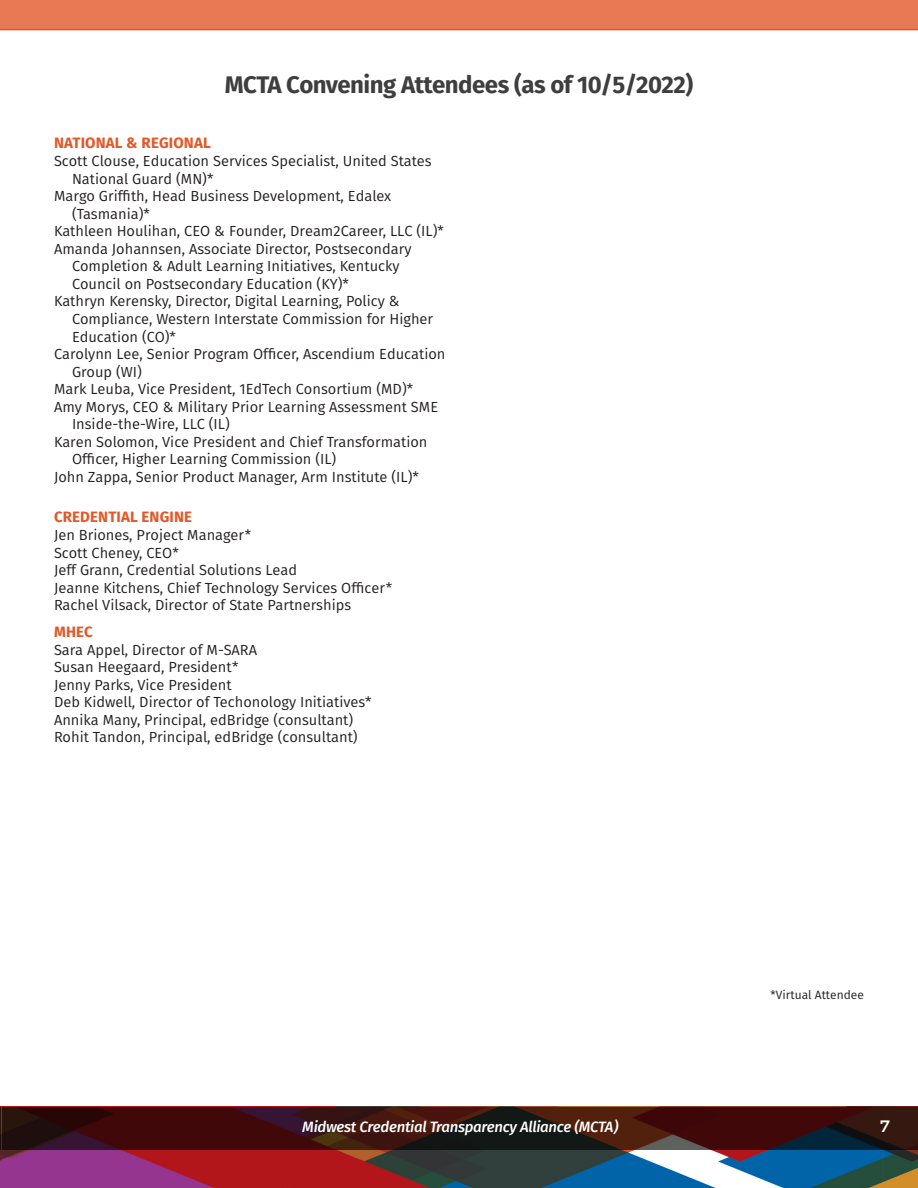
<style>
.page{position:relative;width:918px;height:1188px;background:#fff}
.page>*{position:absolute;margin:0;border:0;box-sizing:border-box;transform-origin:0 0}
.Section_Header{font:700 24px "Fira Sans";letter-spacing:-.02em;color:#3e3e3f}
.t1{font:800 16.5px "Nexa Slab";color:#fff}
.t2{font:italic 500 15px "Fira Sans";letter-spacing:-.02em;color:#fff}
.State_Header{font:700 15px "Fira Sans";letter-spacing:.01em;color:#e15829}
.t3{font:14.7px/17.5px "Fira Sans";color:#231f20}
.t4{font:12px "Fira Sans";color:#231f20}
</style>
<div class="page">
<img style="left:0;top:1107px;width:918px;height:81px">
<svg style="left:2px;top:1107px;width:916px;height:42px;background:#361211"></svg>
<hr style="left:0;top:1107px;width:1px;height:42px;background:#5e615c">
<div style="left:0;top:0;width:918px;height:30px;background:#e77954"></div>
<p class="Section_Header" style="left:225px;top:65px;width:470px">MCTA Convening Attendees (as of 10/5/2022)</p>
<p class="State_Header" style="left:54px;top:131px;width:158px">NATIONAL &amp; REGIONAL</p>
<p class="t3" style="left:72px;top:152px;width:361px;text-indent:-18px">Scott Clouse, Education Services Specialist, United States<br>National Guard (MN)*</p>
<p class="t3" style="left:72px;top:187px;width:321px;text-indent:-18px">Margo Griffith, Head Business Development, Edalex (Tasmania)*</p>
<p class="t3" style="left:54px;top:222px;width:391px">Kathleen Houlihan, CEO &amp; Founder, Dream2Career, LLC (IL)*</p>
<p class="t3" style="left:72px;top:240px;width:341px;text-indent:-18px">Amanda Johannsen, Associate Director, Postsecondary<br>Completion &amp; Adult Learning Initiatives, Kentucky<br>Council on Postsecondary Education (KY)*</p>
<p class="t3" style="left:72px;top:292px;width:363px;text-indent:-18px">Kathryn Kerensky, Director, Digital Learning, Policy &amp;<br>Compliance, Western Interstate Commission for Higher<br>Education (CO)*</p>
<p class="t3" style="left:72px;top:345px;width:375px;text-indent:-18px">Carolynn Lee, Senior Program Officer, Ascendium Education<br>Group (WI)</p>
<p class="t3" style="left:54px;top:380px;width:361px">Mark Leuba, Vice President, 1EdTech Consortium (MD)*</p>
<p class="t3" style="left:72px;top:397px;width:368px;text-indent:-18px">Amy Morys, CEO &amp; Military Prior Learning Assessment SME<br>Inside-the-Wire, LLC (IL)</p>
<p class="t3" style="left:72px;top:433px;width:357px;text-indent:-18px">Karen Solomon, Vice President and Chief Transformation<br>Officer, Higher Learning Commission (IL)</p>
<p class="t3" style="left:54px;top:468px;width:366px">John Zappa, Senior Product Manager, Arm Institute (IL)*</p>
<p class="State_Header" style="left:54px;top:505px;width:139px">CREDENTIAL ENGINE</p>
<p class="t3" style="left:54px;top:526px;width:199px">Jen Briones, Project Manager*</p>
<p class="t3" style="left:54px;top:543px;width:126px">Scott Cheney, CEO*</p>
<p class="t3" style="left:54px;top:561px;width:245px">Jeff Grann, Credential Solutions Lead</p>
<p class="t3" style="left:54px;top:578px;width:340px">Jeanne Kitchens, Chief Technology Services Officer*</p>
<p class="t3" style="left:54px;top:596px;width:299px">Rachel Vilsack, Director of State Partnerships</p>
<p class="State_Header" style="left:54px;top:619px;width:40px">MHEC</p>
<p class="t3" style="left:54px;top:640px;width:205px">Sara Appel, Director of M-SARA</p>
<p class="t3" style="left:54px;top:658px;width:186px">Susan Heegaard, President*</p>
<p class="t3" style="left:54px;top:676px;width:179px">Jenny Parks, Vice President</p>
<p class="t3" style="left:54px;top:693px;width:319px">Deb Kidwell, Director of Techonology Initiatives*</p>
<p class="t3" style="left:54px;top:711px;width:301px">Annika Many, Principal, edBridge (consultant)</p>
<p class="t3" style="left:54px;top:728px;width:305px">Rohit Tandon, Principal, edBridge (consultant)</p>
<p class="t4" style="left:770px;top:986px;width:95px">*Virtual Attendee</p>
<p class="t2" style="left:302px;top:1114px;width:318px">Midwest Credential Transparency Alliance (MCTA)</p>
<p class="t1" style="left:880px;top:1116px;width:11px">7</p>
</div>
